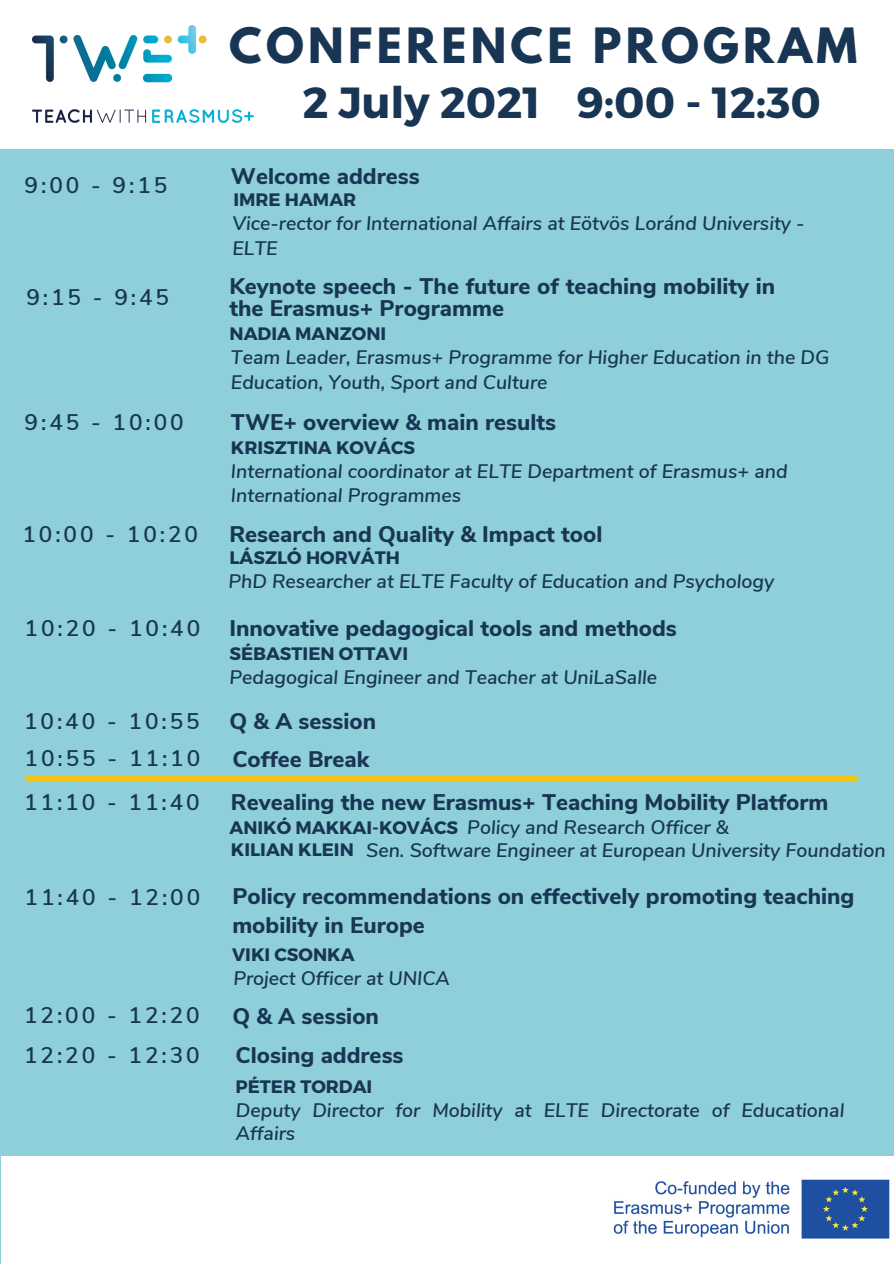
<style>
.page{position:relative;width:894px;height:1264px;background:#fff}
.page>*{position:absolute;margin:0;border:0;box-sizing:border-box;transform-origin:0 0}
.t1{font:700 43.5px "Montserrat";color:#193554}
.t2{font:700 43.05px "League Spartan";letter-spacing:.1em;color:#193554}
.t3{font:800 22.5px/22.5px "Nunito Sans";color:#193554}
.t4{font:600 22.5px "Nunito Sans";letter-spacing:.13em;color:#193554}
.t5{font:italic 600 19.5px/24.8px "Nunito Sans";color:#193554}
.t6{font:700 18px "Montserrat";color:#193554}
</style>
<div class="page">
<div style="left:0;top:0;width:893px;height:1263px;background:#8ecfd9"></div>
<div style="left:25px;top:776px;width:832px;height:5px;background:#f1c418"></div>
<div style="left:0;top:0;width:893px;height:149px;background:#fff"></div>
<div style="left:1px;top:1156px;width:892px;height:107px;background:#fff"></div>
<img style="left:613px;top:1179px;width:277px;height:60px">
<img style="left:32px;top:25px;width:221px;height:97px">
<p class="t4" style="left:25px;top:171px;width:144px">9:00 - 9:15</p>
<p class="t4" style="left:26px;top:282px;width:144px">9:15 - 9:45</p>
<p class="t4" style="left:25px;top:407px;width:161px">9:45 - 10:00</p>
<p class="t4" style="left:22px;top:519px;width:177px">10:00 - 10:20</p>
<p class="t2" style="left:229px;top:24px;width:629px">CONFERENCE PROGRAM</p>
<p class="t1" style="left:302px;top:74px;width:239px">2 July 2021</p>
<p class="t1" style="left:576px;top:74px;width:246px">9:00 - 12:30</p>
<p class="t3" style="left:231px;top:165px;width:190px">Welcome address</p>
<p class="t6" style="left:233px;top:188px;width:124px">IMRE HAMAR</p>
<p class="t5" style="left:232px;top:211px;width:573px">Vice-rector for International Affairs at Eötvös Loránd University -<br>ELTE</p>
<p class="t3" style="left:229px;top:275px;width:547px">Keynote speech - The future of teaching mobility in the Erasmus+ Programme</p>
<p class="t6" style="left:229px;top:322px;width:158px">NADIA MANZONI</p>
<p class="t5" style="left:231px;top:345px;width:599px">Team Leader, Erasmus+ Programme for Higher Education in the DG<br>Education, Youth, Sport and Culture</p>
<p class="t3" style="left:231px;top:411px;width:327px">TWE+ overview &amp; main results</p>
<p class="t6" style="left:231px;top:435px;width:185px">KRISZTINA KOVÁCS</p>
<p class="t5" style="left:231px;top:459px;width:558px">International coordinator at ELTE Department of Erasmus+ and<br>International Programmes</p>
<p class="t3" style="left:229px;top:523px;width:374px">Research and Quality &amp; Impact tool</p>
<p class="t6" style="left:229px;top:546px;width:172px">LÁSZLÓ HORVÁTH</p>
<p class="t5" style="left:228px;top:569px;width:547px">PhD Researcher at ELTE Faculty of Education and Psychology</p>
<p class="t4" style="left:25px;top:613px;width:177px">10:20 - 10:40</p>
<p class="t3" style="left:229px;top:617px;width:449px">Innovative pedagogical tools and methods</p>
<p class="t6" style="left:229px;top:642px;width:180px">SÉBASTIEN OTTAVI</p>
<p class="t5" style="left:229px;top:665px;width:429px">Pedagogical Engineer and Teacher at UniLaSalle</p>
<p class="t4" style="left:24px;top:706px;width:177px">10:40 - 10:55</p>
<p class="t3" style="left:229px;top:710px;width:148px">Q &amp; A session</p>
<p class="t4" style="left:25px;top:742px;width:177px">10:55 - 11:10</p>
<p class="t3" style="left:232px;top:748px;width:139px">Coffee Break</p>
<p class="t4" style="left:24px;top:787px;width:177px">11:10 - 11:40</p>
<p class="t3" style="left:231px;top:791px;width:599px">Revealing the new Erasmus+ Teaching Mobility Platform</p>
<p class="t6" style="left:229px;top:816px;width:230px">ANIKÓ MAKKAI-KOVÁCS</p>
<p class="t5" style="left:467px;top:815px;width:263px">Policy and Research Officer &amp;</p>
<p class="t6" style="left:231px;top:838px;width:124px">KILIAN KLEIN</p>
<p class="t5" style="left:366px;top:838px;width:521px">Sen. Software Engineer at European University Foundation</p>
<p class="t4" style="left:25px;top:882px;width:177px">11:40 - 12:00</p>
<p class="t3" style="left:232px;top:881px;width:623px;line-height:29.2px">Policy recommendations on effectively promoting teaching mobility in Europe</p>
<p class="t6" style="left:232px;top:942px;width:124px">VIKI CSONKA</p>
<p class="t5" style="left:233px;top:965px;width:218px">Project Officer at UNICA</p>
<p class="t4" style="left:24px;top:999px;width:177px">12:00 - 12:20</p>
<p class="t3" style="left:232px;top:1004px;width:148px">Q &amp; A session</p>
<p class="t4" style="left:24px;top:1040px;width:177px">12:20 - 12:30</p>
<p class="t3" style="left:235px;top:1044px;width:169px">Closing address</p>
<p class="t6" style="left:235px;top:1075px;width:138px">PÉTER TORDAI</p>
<p class="t5" style="left:236px;top:1099px;width:610px;line-height:22.5px">Deputy Director for Mobility at ELTE Directorate of Educational<br>Affairs</p>
</div>
